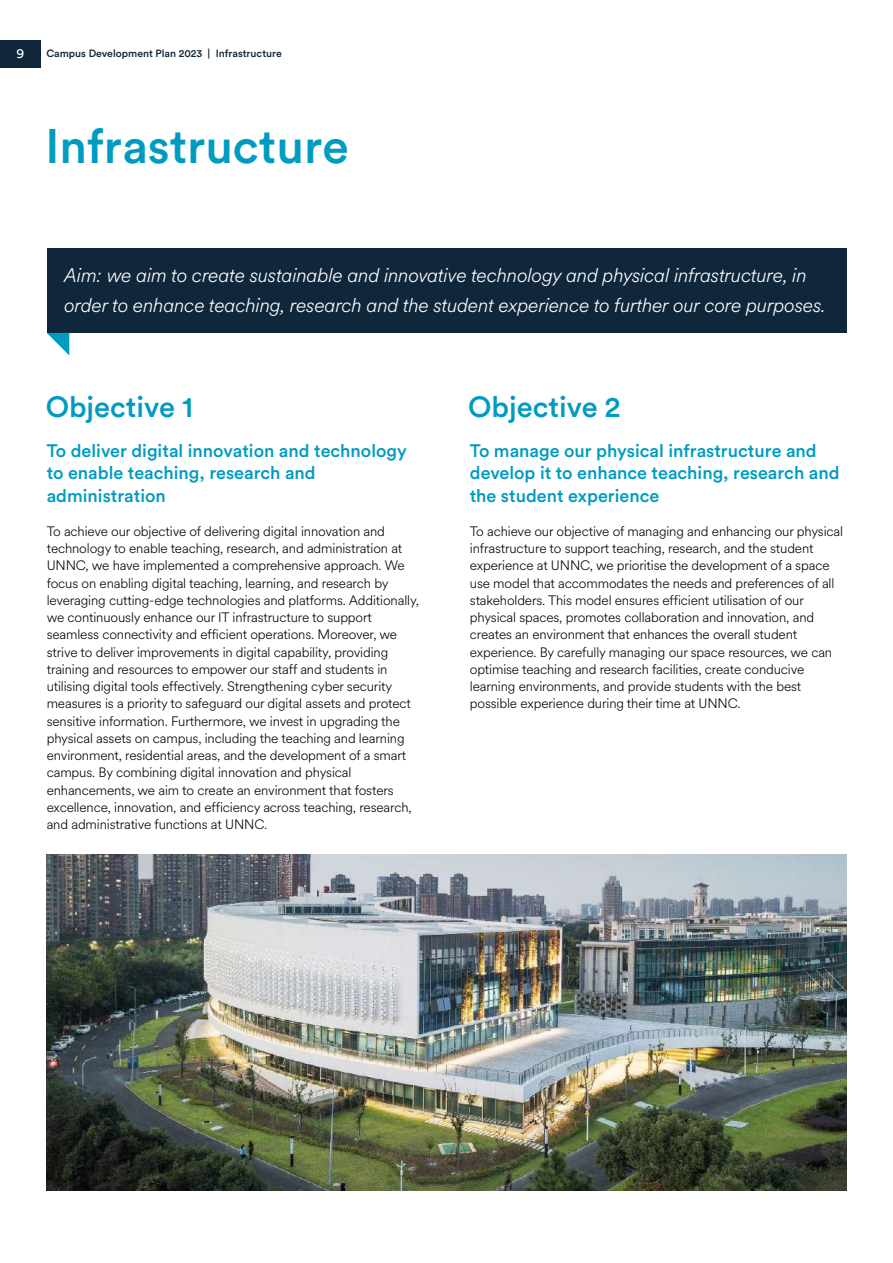
<style>
.page{position:relative;width:893px;height:1263px;background:#fff}
.page>*{position:absolute;margin:0;border:0;box-sizing:border-box;transform-origin:0 0}
.t1{font:500 48px "Circular Std";color:#009bc1}
.t2{font:500 29.1px "Circular Std";color:#009bc1}
.t3{font:italic 300 19.5px/30px "Circular Spotify Text";letter-spacing:-.01em;color:#fff}
.t4{font:500 18px/22.5px "Circular Std";color:#009bc1}
.t5{font:300 13.5px/17.2px "Circular Spotify Text";letter-spacing:-.01em;color:#000}
.t6{font:13.5px "Circular Std";color:#fff}
.t7{font:500 10.5px "Circular Std";color:#10263b}
</style>
<div class="page">
<div style="left:47px;top:248px;width:799px;height:85px;background:#10263b"></div>
<svg style="left:47px;top:333px;width:22px;height:22px"></svg>
<div style="left:0;top:40px;width:41px;height:27px;background:#10263b"></div>
<img style="left:47px;top:855px;width:799px;height:336px">
<p class="t6" style="left:17px;top:45px;width:9px">9</p>
<p class="t7" style="left:46px;top:47px;width:237px">Campus Development Plan 2023 | Infrastructure</p>
<h1 class="t1" style="left:46px;top:116px;width:305px">Infrastructure</h1>
<h3 class="t3" style="left:64px;top:260px;width:763px">Aim: we aim to create sustainable and innovative technology and physical infrastructure, in order to enhance teaching, research and the student experience to further our core purposes.</h3>
<h2 class="t2" style="left:46px;top:389px;width:149px">Objective 1</h2>
<h3 class="t4" style="left:47px;top:439px;width:362px">To deliver digital innovation and technology to enable teaching, research and administration</h3>
<h2 class="t2" style="left:468px;top:389px;width:154px">Objective 2</h2>
<h3 class="t4" style="left:470px;top:439px;width:371px">To manage our physical infrastructure and develop it to enhance teaching, research and the student experience</h3>
<p class="t5" style="left:47px;top:523px;width:374px">To achieve our objective of delivering digital innovation and technology to enable teaching, research, and administration at UNNC, we have implemented a comprehensive approach. We focus on enabling digital teaching, learning, and research by leveraging cutting-edge technologies and platforms. Additionally, we continuously enhance our IT infrastructure to support seamless connectivity and efficient operations. Moreover, we strive to deliver improvements in digital capability, providing training and resources to empower our staff and students in utilising digital tools effectively. Strengthening cyber security measures is a priority to safeguard our digital assets and protect sensitive information. Furthermore, we invest in upgrading the physical assets on campus, including the teaching and learning environment, residential areas, and the development of a smart campus. By combining digital innovation and physical enhancements, we aim to create an environment that fosters excellence, innovation, and efficiency across teaching, research, and administrative functions at UNNC.</p>
<p class="t5" style="left:470px;top:523px;width:375px">To achieve our objective of managing and enhancing our physical infrastructure to support teaching, research, and the student experience at UNNC, we prioritise the development of a space use model that accommodates the needs and preferences of all stakeholders. This model ensures efficient utilisation of our physical spaces, promotes collaboration and innovation, and creates an environment that enhances the overall student experience. By carefully managing our space resources, we can optimise teaching and research facilities, create conducive learning environments, and provide students with the best possible experience during their time at UNNC.</p>
</div>
